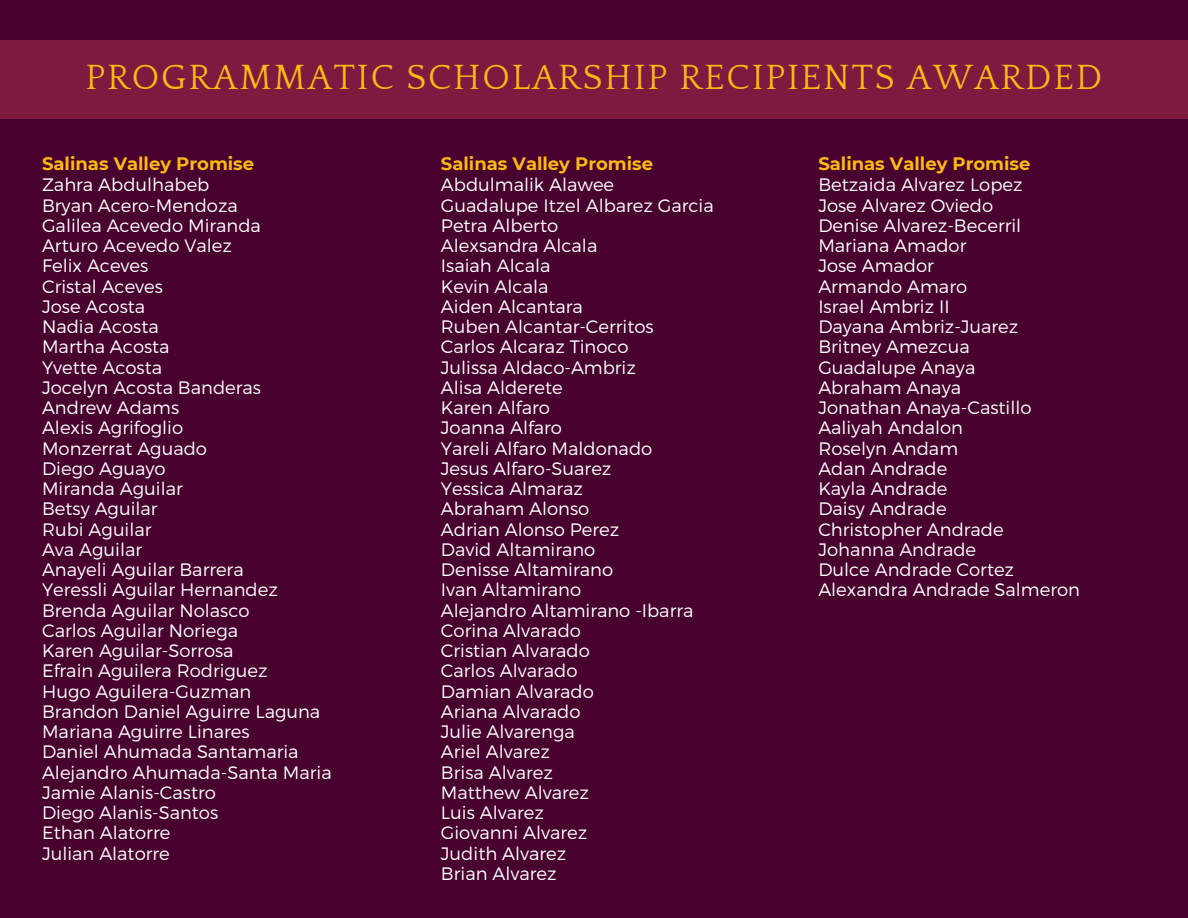
<style>
.page{position:relative;width:1188px;height:918px;background:#48002e}
.page>*{position:absolute;margin:0;border:0;box-sizing:border-box;transform-origin:0 0}
.t1{font:36px "Quattrocento";letter-spacing:.05em;color:#fdb913}
.t2{font:300 18px "Montserrat";color:#fff}
.t3{font:700 18px "Montserrat";color:#fdb913}
</style>
<div class="page">
<div style="left:0;top:40px;width:1188px;height:78px;background:#7e1a40"></div>
<h1 class="t1" style="left:86px;top:58px;width:1018px">PROGRAMMATIC SCHOLARSHIP RECIPIENTS AWARDED</h1>
<p class="t3" style="left:42px;top:153px;width:214px">Salinas Valley Promise</p>
<p class="t2" style="left:42px;top:173px;width:169px">Zahra Abdulhabeb</p>
<p class="t2" style="left:42px;top:194px;width:197px">Bryan Acero-Mendoza</p>
<p class="t2" style="left:42px;top:214px;width:220px">Galilea Acevedo Miranda</p>
<p class="t2" style="left:42px;top:234px;width:191px">Arturo Acevedo Valez</p>
<p class="t2" style="left:42px;top:254px;width:108px">Felix Aceves</p>
<p class="t2" style="left:42px;top:275px;width:122px">Cristal Aceves</p>
<p class="t2" style="left:42px;top:295px;width:105px">Jose Acosta</p>
<p class="t2" style="left:42px;top:315px;width:118px">Nadia Acosta</p>
<p class="t2" style="left:42px;top:335px;width:129px">Martha Acosta</p>
<p class="t2" style="left:42px;top:356px;width:122px">Yvette Acosta</p>
<p class="t2" style="left:42px;top:376px;width:221px">Jocelyn Acosta Banderas</p>
<p class="t2" style="left:42px;top:396px;width:139px">Andrew Adams</p>
<p class="t2" style="left:42px;top:416px;width:143px">Alexis Agrifoglio</p>
<p class="t2" style="left:42px;top:437px;width:167px">Monzerrat Aguado</p>
<p class="t2" style="left:42px;top:457px;width:125px">Diego Aguayo</p>
<p class="t2" style="left:42px;top:477px;width:142px">Miranda Aguilar</p>
<p class="t2" style="left:42px;top:497px;width:117px">Betsy Aguilar</p>
<p class="t2" style="left:42px;top:518px;width:111px">Rubi Aguilar</p>
<p class="t2" style="left:42px;top:538px;width:102px">Ava Aguilar</p>
<p class="t2" style="left:42px;top:558px;width:203px">Anayeli Aguilar Barrera</p>
<p class="t2" style="left:42px;top:578px;width:237px">Yeressli Aguilar Hernandez</p>
<p class="t2" style="left:42px;top:599px;width:209px">Brenda Aguilar Nolasco</p>
<p class="t2" style="left:42px;top:619px;width:198px">Carlos Aguilar Noriega</p>
<p class="t2" style="left:42px;top:639px;width:193px">Karen Aguilar-Sorrosa</p>
<p class="t2" style="left:42px;top:659px;width:227px">Efrain Aguilera Rodriguez</p>
<p class="t2" style="left:42px;top:680px;width:211px">Hugo Aguilera-Guzman</p>
<p class="t2" style="left:42px;top:700px;width:280px">Brandon Daniel Aguirre Laguna</p>
<p class="t2" style="left:42px;top:720px;width:209px">Mariana Aguirre Linares</p>
<p class="t2" style="left:42px;top:740px;width:258px">Daniel Ahumada Santamaria</p>
<p class="t2" style="left:42px;top:761px;width:291px">Alejandro Ahumada-Santa Maria</p>
<p class="t2" style="left:42px;top:781px;width:175px">Jamie Alanis-Castro</p>
<p class="t2" style="left:42px;top:801px;width:178px">Diego Alanis-Santos</p>
<p class="t2" style="left:42px;top:821px;width:130px">Ethan Alatorre</p>
<p class="t2" style="left:42px;top:842px;width:129px">Julian Alatorre</p>
<p class="t3" style="left:441px;top:153px;width:214px">Salinas Valley Promise</p>
<p class="t2" style="left:441px;top:173px;width:175px">Abdulmalik Alawee</p>
<p class="t2" style="left:441px;top:194px;width:274px">Guadalupe Itzel Albarez Garcia</p>
<p class="t2" style="left:441px;top:214px;width:119px">Petra Alberto</p>
<p class="t2" style="left:441px;top:234px;width:158px">Alexsandra Alcala</p>
<p class="t2" style="left:441px;top:254px;width:111px">Isaiah Alcala</p>
<p class="t2" style="left:441px;top:275px;width:109px">Kevin Alcala</p>
<p class="t2" style="left:441px;top:295px;width:143px">Aiden Alcantara</p>
<p class="t2" style="left:441px;top:315px;width:214px">Ruben Alcantar-Cerritos</p>
<p class="t2" style="left:441px;top:335px;width:189px">Carlos Alcaraz Tinoco</p>
<p class="t2" style="left:441px;top:356px;width:196px">Julissa Aldaco-Ambriz</p>
<p class="t2" style="left:441px;top:376px;width:123px">Alisa Alderete</p>
<p class="t2" style="left:441px;top:396px;width:110px">Karen Alfaro</p>
<p class="t2" style="left:441px;top:416px;width:123px">Joanna Alfaro</p>
<p class="t2" style="left:441px;top:437px;width:213px">Yareli Alfaro Maldonado</p>
<p class="t2" style="left:441px;top:457px;width:172px">Jesus Alfaro-Suarez</p>
<p class="t2" style="left:441px;top:477px;width:144px">Yessica Almaraz</p>
<p class="t2" style="left:441px;top:497px;width:150px">Abraham Alonso</p>
<p class="t2" style="left:441px;top:518px;width:180px">Adrian Alonso Perez</p>
<p class="t2" style="left:441px;top:538px;width:156px">David Altamirano</p>
<p class="t2" style="left:441px;top:558px;width:174px">Denisse Altamirano</p>
<p class="t2" style="left:441px;top:578px;width:142px">Ivan Altamirano</p>
<p class="t2" style="left:441px;top:599px;width:254px">Alejandro Altamirano -Ibarra</p>
<p class="t2" style="left:441px;top:619px;width:142px">Corina Alvarado</p>
<p class="t2" style="left:441px;top:639px;width:150px">Cristian Alvarado</p>
<p class="t2" style="left:441px;top:659px;width:138px">Carlos Alvarado</p>
<p class="t2" style="left:441px;top:680px;width:155px">Damian Alvarado</p>
<p class="t2" style="left:441px;top:700px;width:141px">Ariana Alvarado</p>
<p class="t2" style="left:441px;top:720px;width:135px">Julie Alvarenga</p>
<p class="t2" style="left:441px;top:740px;width:110px">Ariel Alvarez</p>
<p class="t2" style="left:441px;top:761px;width:113px">Brisa Alvarez</p>
<p class="t2" style="left:441px;top:781px;width:150px">Matthew Alvarez</p>
<p class="t2" style="left:441px;top:801px;width:104px">Luis Alvarez</p>
<p class="t2" style="left:441px;top:821px;width:148px">Giovanni Alvarez</p>
<p class="t2" style="left:441px;top:842px;width:127px">Judith Alvarez</p>
<p class="t2" style="left:441px;top:862px;width:117px">Brian Alvarez</p>
<p class="t3" style="left:818px;top:153px;width:214px">Salinas Valley Promise</p>
<p class="t2" style="left:818px;top:173px;width:206px">Betzaida Alvarez Lopez</p>
<p class="t2" style="left:818px;top:194px;width:176px">Jose Alvarez Oviedo</p>
<p class="t2" style="left:818px;top:214px;width:204px">Denise Alvarez-Becerril</p>
<p class="t2" style="left:818px;top:234px;width:150px">Mariana Amador</p>
<p class="t2" style="left:818px;top:254px;width:117px">Jose Amador</p>
<p class="t2" style="left:818px;top:275px;width:150px">Armando Amaro</p>
<p class="t2" style="left:818px;top:295px;width:133px">Israel Ambriz II</p>
<p class="t2" style="left:818px;top:315px;width:201px">Dayana Ambriz-Juarez</p>
<p class="t2" style="left:818px;top:335px;width:153px">Britney Amezcua</p>
<p class="t2" style="left:818px;top:356px;width:159px">Guadalupe Anaya</p>
<p class="t2" style="left:818px;top:376px;width:144px">Abraham Anaya</p>
<p class="t2" style="left:818px;top:396px;width:215px">Jonathan Anaya-Castillo</p>
<p class="t2" style="left:818px;top:416px;width:146px">Aaliyah Andalon</p>
<p class="t2" style="left:818px;top:437px;width:141px">Roselyn Andam</p>
<p class="t2" style="left:818px;top:457px;width:131px">Adan Andrade</p>
<p class="t2" style="left:818px;top:477px;width:131px">Kayla Andrade</p>
<p class="t2" style="left:818px;top:497px;width:130px">Daisy Andrade</p>
<p class="t2" style="left:818px;top:518px;width:187px">Christopher Andrade</p>
<p class="t2" style="left:818px;top:538px;width:159px">Johanna Andrade</p>
<p class="t2" style="left:818px;top:558px;width:197px">Dulce Andrade Cortez</p>
<p class="t2" style="left:818px;top:578px;width:263px">Alexandra Andrade Salmeron</p>
</div>
